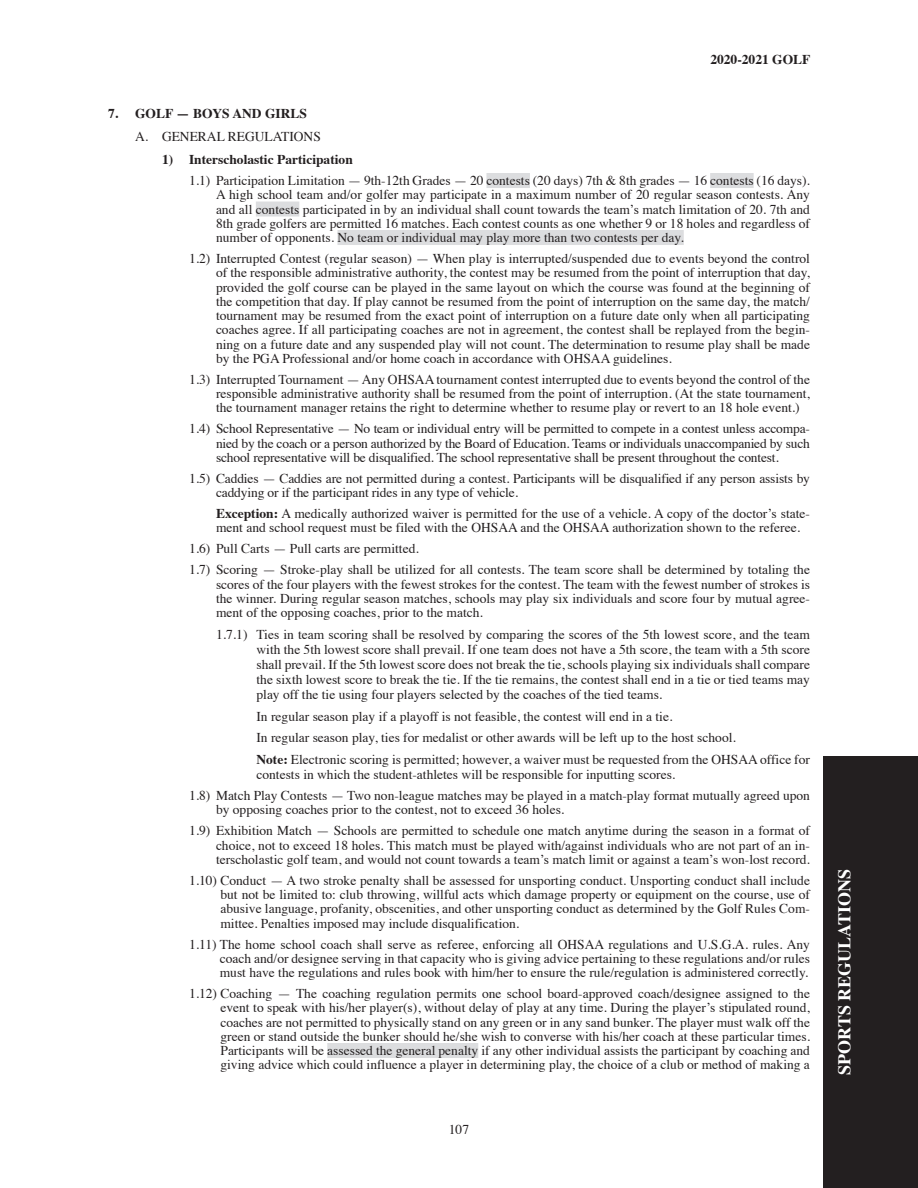
<style>
.page{position:relative;width:918px;height:1188px;background:#fff}
.page>*{position:absolute;margin:0;border:0;box-sizing:border-box;transform-origin:0 0}
.t1{font:700 18px "Times";color:#fff}
._1_1___1_2___1_3{font:13.5px/14.2px "Times";color:#231f20;text-align:justify}
._1_21___1_22___1_23{font:13.5px/15px "Times";color:#231f20;text-align:justify}
._1___2___3{font:700 13.5px "Times";color:#231f20}
.A__B__C{font:13.5px "Times";color:#231f20}
.Number__Sport{font:700 13.5px "Times";color:#231f20}
.s1{font-weight:700}
</style>
<div class="page">
<div style="left:824px;top:756px;width:94px;height:432px;background:#231f20"></div>
<div style="left:486px;top:173px;width:44px;height:15px;background:#dcdddf"></div>
<div style="left:710px;top:173px;width:44px;height:15px;background:#dcdddf"></div>
<div style="left:256px;top:202px;width:43px;height:15px;background:#dcdddf"></div>
<div style="left:337px;top:230px;width:347px;height:15px;background:#dcdddf"></div>
<div style="left:327px;top:1043px;width:151px;height:15px;background:#dcdddf"></div>
<p class="_1___2___3" style="left:710px;top:47px;width:102px">2020-2021 GOLF</p>
<p class="Number__Sport" style="left:108px;top:101px;width:201px">7. GOLF — BOYS AND GIRLS</p>
<p class="A__B__C" style="left:135px;top:124px;width:187px">A. GENERAL REGULATIONS</p>
<p class="_1___2___3" style="left:162px;top:147px;width:192px">1) Interscholastic Participation</p>
<p class="_1_1___1_2___1_3" style="left:216px;top:172px;width:596px;text-indent:-27px">1.1) Participation Limitation — 9th-12th Grades — 20 contests (20 days) 7th &amp; 8th grades — 16 contests (16 days).<br>A high school team and/or golfer may participate in a maximum number of 20 regular season contests. Any and all contests participated in by an individual shall count towards the team’s match limitation of 20. 7th and 8th grade golfers are permitted 16 matches. Each contest counts as one whether 9 or 18 holes and regardless of number of opponents. No team or individual may play more than two contests per day.</p>
<p class="_1_1___1_2___1_3" style="left:216px;top:250px;width:596px;text-indent:-27px">1.2) Interrupted Contest (regular season) — When play is interrupted/suspended due to events beyond the control of the responsible administrative authority, the contest may be resumed from the point of interruption that day, provided the golf course can be played in the same layout on which the course was found at the beginning of the competition that day. If play cannot be resumed from the point of interruption on the same day, the match/ tournament may be resumed from the exact point of interruption on a future date only when all participating coaches agree. If all participating coaches are not in agreement, the contest shall be replayed from the begin&shy;ning on a future date and any suspended play will not count. The determination to resume play shall be made by the PGA Professional and/or home coach in accordance with OHSAA guidelines.</p>
<p class="_1_1___1_2___1_3" style="left:216px;top:371px;width:596px;text-indent:-27px">1.3) Interrupted Tournament — Any OHSAA tournament contest interrupted due to events beyond the control of the responsible administrative authority shall be resumed from the point of interruption. (At the state tournament, the tournament manager retains the right to determine whether to resume play or revert to an 18 hole event.)</p>
<p class="_1_1___1_2___1_3" style="left:216px;top:420px;width:596px;text-indent:-27px">1.4) School Representative — No team or individual entry will be permitted to compete in a contest unless accompa&shy;nied by the coach or a person authorized by the Board of Education. Teams or individuals unaccompanied by such school representative will be disqualified. The school representative shall be present throughout the contest.</p>
<p class="_1_1___1_2___1_3" style="left:216px;top:470px;width:596px;text-indent:-27px">1.5) Caddies — Caddies are not permitted during a contest. Participants will be disqualified if any person assists by caddying or if the participant rides in any type of vehicle.</p>
<p class="_1_1___1_2___1_3" style="left:216px;top:505px;width:595px"><span class="s1">Exception:</span> A medically authorized waiver is permitted for the use of a vehicle. A copy of the doctor’s state&shy;ment and school request must be filed with the OHSAA and the OHSAA authorization shown to the referee.</p>
<p class="_1_1___1_2___1_3" style="left:189px;top:540px;width:231px">1.6) Pull Carts — Pull carts are permitted.</p>
<p class="_1_1___1_2___1_3" style="left:216px;top:561px;width:596px;text-indent:-27px">1.7) Scoring — Stroke-play shall be utilized for all contests. The team score shall be determined by totaling the scores of the four players with the fewest strokes for the contest. The team with the fewest number of strokes is the winner. During regular season matches, schools may play six individuals and score four by mutual agree&shy;ment of the opposing coaches, prior to the match.</p>
<p class="_1_21___1_22___1_23" style="left:256px;top:626px;width:555px;text-indent:-40px">1.7.1) Ties in team scoring shall be resolved by comparing the scores of the 5th lowest score, and the team with the 5th lowest score shall prevail. If one team does not have a 5th score, the team with a 5th score shall prevail. If the 5th lowest score does not break the tie, schools playing six individuals shall compare the sixth lowest score to break the tie. If the tie remains, the contest shall end in a tie or tied teams may play off the tie using four players selected by the coaches of the tied teams.</p>
<p class="_1_21___1_22___1_23" style="left:256px;top:707px;width:417px">In regular season play if a playoff is not feasible, the contest will end in a tie.</p>
<p class="_1_21___1_22___1_23" style="left:256px;top:729px;width:481px">In regular season play, ties for medalist or other awards will be left up to the host school.</p>
<p class="_1_21___1_22___1_23" style="left:256px;top:751px;width:555px"><span class="s1">Note:</span> Electronic scoring is permitted; however, a waiver must be requested from the OHSAA office for contests in which the student-athletes will be responsible for inputting scores.</p>
<p class="_1_1___1_2___1_3" style="left:216px;top:787px;width:596px;text-indent:-27px">1.8) Match Play Contests — Two non-league matches may be played in a match-play format mutually agreed upon by opposing coaches prior to the contest, not to exceed 36 holes.</p>
<p class="_1_1___1_2___1_3" style="left:216px;top:822px;width:596px;text-indent:-27px">1.9) Exhibition Match — Schools are permitted to schedule one match anytime during the season in a format of choice, not to exceed 18 holes. This match must be played with/against individuals who are not part of an in&shy;terscholastic golf team, and would not count towards a team’s match limit or against a team’s won-lost record.</p>
<p class="_1_1___1_2___1_3" style="left:220px;top:872px;width:591px;text-indent:-31px">1.10) Conduct — A two stroke penalty shall be assessed for unsporting conduct. Unsporting conduct shall include but not be limited to: club throwing, willful acts which damage property or equipment on the course, use of abusive language, profanity, obscenities, and other unsporting conduct as determined by the Golf Rules Com&shy;mittee. Penalties imposed may include disqualification.</p>
<p class="_1_1___1_2___1_3" style="left:220px;top:936px;width:592px;text-indent:-31px">1.11) The home school coach shall serve as referee, enforcing all OHSAA regulations and U.S.G.A. rules. Any coach and/or designee serving in that capacity who is giving advice pertaining to these regulations and/or rules must have the regulations and rules book with him/her to ensure the rule/regulation is administered correctly.</p>
<p class="_1_1___1_2___1_3" style="left:220px;top:985px;width:591px;text-indent:-31px">1.12) Coaching — The coaching regulation permits one school board-approved coach/designee assigned to the event to speak with his/her player(s), without delay of play at any time. During the player’s stipulated round, coaches are not permitted to physically stand on any green or in any sand bunker. The player must walk off the green or stand outside the bunker should he/she wish to converse with his/her coach at these particular times.<br>Participants will be assessed the general penalty if any other individual assists the participant by coaching and giving advice which could influence a player in determining play, the choice of a club or method of making a</p>
<p class="_1_1___1_2___1_3" style="left:449px;top:1121px;width:22px">107</p>
<h1 class="t1" style="left:827px;top:1075px;width:207px;rotate:-90deg">SPORTS REGULATIONS</h1>
</div>
